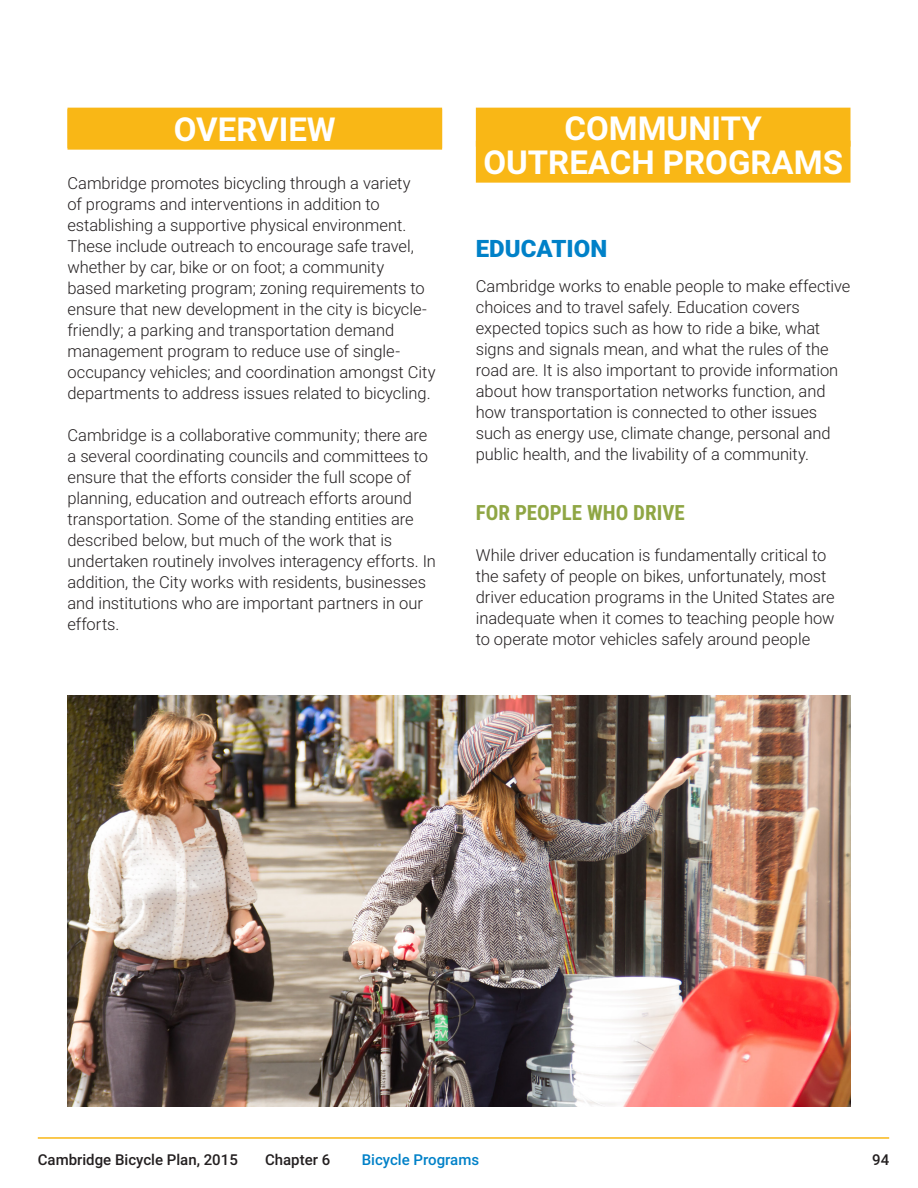
<style>
.page{position:relative;width:918px;height:1188px;background:#fff}
.page>*{position:absolute;margin:0;border:0;box-sizing:border-box;transform-origin:0 0}
.Heading_1{font:700 33px/34.5px "Roboto";color:#fff;text-align:center}
.Heading_2{font:900 24px "Roboto";color:#0081c8}
.Heading_3{font:700 21px "Roboto Condensed";color:#8fa644}
.Body_Text{font:300 16.5px/21px "Roboto";letter-spacing:-.005em;color:#231f20}
.t1{font:500 15px "Roboto";color:#231f20}
.t2{font:500 15px "Roboto";color:#0081c8}
</style>
<div class="page">
<hr style="left:38px;top:1137px;width:851px;height:2px;background:#f9b716">
<div style="left:68px;top:108px;width:374px;height:42px;background:#f9b716"></div>
<div style="left:476px;top:108px;width:374px;height:39px;background:#f9b716"></div>
<div style="left:476px;top:141px;width:374px;height:42px;background:#f9b716"></div>
<img style="left:68px;top:695px;width:782px;height:412px">
<p class="Heading_1" style="left:174px;top:111px;width:163px">OVERVIEW</p>
<p class="Body_Text" style="left:68px;top:172px;width:370px">Cambridge promotes bicycling through a variety<br>of programs and interventions in addition to establishing a supportive physical environment.<br>These include outreach to encourage safe travel, whether by car, bike or on foot; a community<br>based marketing program; zoning requirements to ensure that new development in the city is bicycle&shy;friendly; a parking and transportation demand management program to reduce use of single&shy;occupancy vehicles; and coordination amongst City departments to address issues related to bicycling.</p>
<p class="Body_Text" style="left:68px;top:424px;width:370px">Cambridge is a collaborative community; there are a several coordinating councils and committees to ensure that the efforts consider the full scope of planning, education and outreach efforts around transportation. Some of the standing entities are described below, but much of the work that is undertaken routinely involves interagency efforts. In addition, the City works with residents, businesses and institutions who are important partners in our efforts.</p>
<p class="Heading_1" style="left:483px;top:110px;width:361px">COMMUNITY<br>OUTREACH PROGRAMS</p>
<p class="Heading_2" style="left:476px;top:232px;width:133px">EDUCATION</p>
<p class="Body_Text" style="left:476px;top:275px;width:376px">Cambridge works to enable people to make effective choices and to travel safely. Education covers expected topics such as how to ride a bike, what signs and signals mean, and what the rules of the road are. It is also important to provide information about how transportation networks function, and how transportation is connected to other issues such as energy use, climate change, personal and public health, and the livability of a community.</p>
<p class="Heading_3" style="left:476px;top:498px;width:211px">FOR PEOPLE WHO DRIVE</p>
<p class="Body_Text" style="left:476px;top:544px;width:360px">While driver education is fundamentally critical to the safety of people on bikes, unfortunately, most driver education programs in the United States are inadequate when it comes to teaching people how to operate motor vehicles safely around people</p>
<p class="t1" style="left:38px;top:1149px;width:202px">Cambridge Bicycle Plan, 2015</p>
<p class="t1" style="left:265px;top:1149px;width:67px">Chapter 6</p>
<p class="t2" style="left:362px;top:1149px;width:119px">Bicycle Programs</p>
<p class="t1" style="left:872px;top:1149px;width:19px">94</p>
</div>
